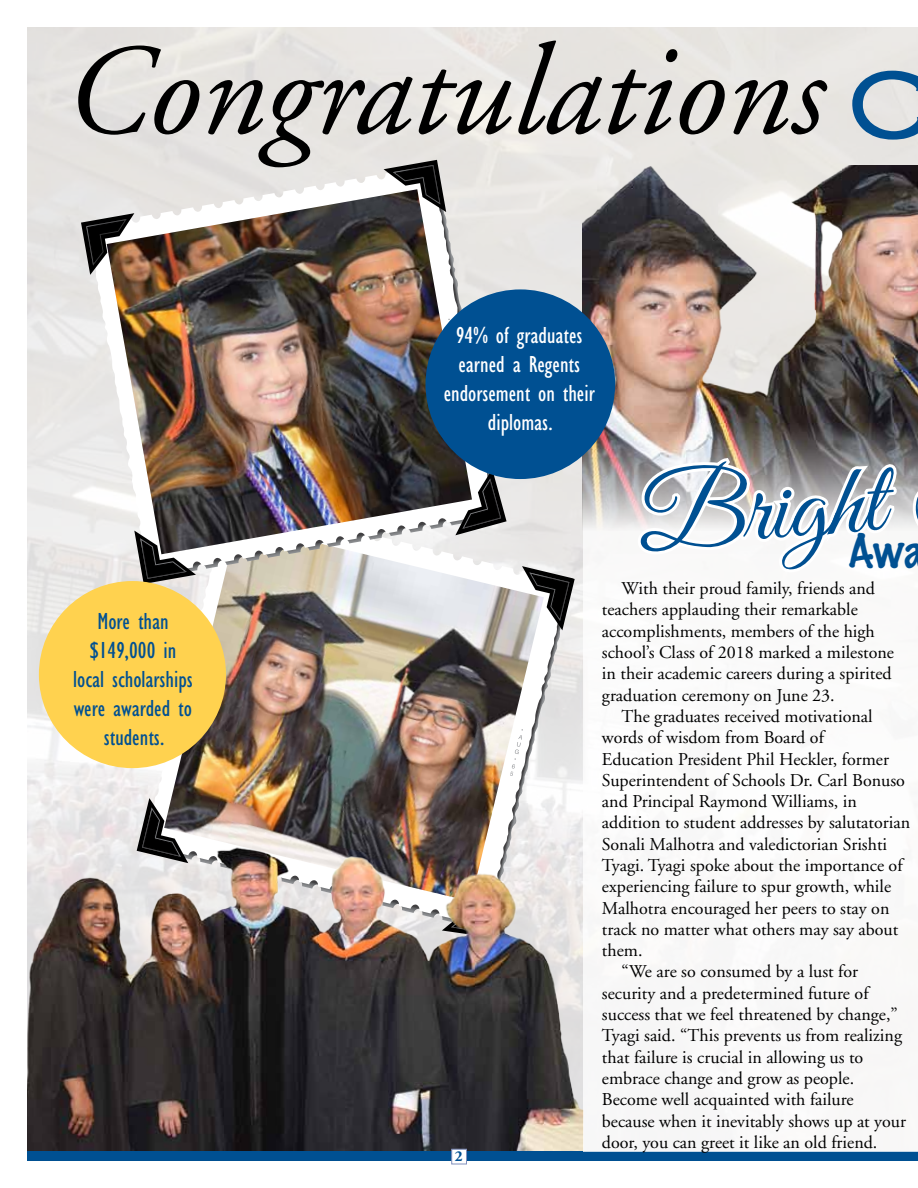
<style>
.page{position:relative;width:918px;height:1188px;background:#fff}
.page>*{position:absolute;margin:0;border:0;box-sizing:border-box;transform-origin:0 0}
.t1{font:italic 128.85px "Adobe Garamond";color:#000}
.t2{font:102.6px "Great Vibes";color:#005092}
.t3{font:100 42px "Marker Felt";color:#005092}
.t4{font:condensed 24px/28.8px "Gill Sans";color:#005092;text-align:center}
.t5{font:condensed 24px/28.8px "Gill Sans";color:#fff;text-align:center}
.t6{font:18px/21.3px "Adobe Garamond";color:#000}
.t7{font:700 15.15px "Adobe Garamond";color:#005092}
.s1{font-family:"Copperplate";font-weight:300;font-style:normal;color:#005092}
</style>
<div class="page">
<img style="left:27px;top:27px;width:891px;height:1125px">
<img style="left:73px;top:160px;width:502px;height:628px">
<img style="left:27px;top:788px;width:556px;height:364px">
<div style="left:27px;top:1152px;width:864px;height:9px;background:#005092"></div>
<div style="left:451px;top:1149px;width:16px;height:15px;background:#fff;border:1px solid #8190bc"></div>
<div style="left:855px;top:1152px;width:63px;height:9px;background:#005092"></div>
<img style="left:107px;top:189px;width:365px;height:365px">
<div style="left:39px;top:581px;width:187px;height:187px;background:#ffd24f;border-radius:50%"></div>
<div style="left:583px;top:432px;width:335px;height:719px;background:#fff"></div>
<img style="left:583px;top:165px;width:335px;height:366px">
<svg style="left:631px;top:431px;width:287px;height:100px"></svg>
<div style="left:426px;top:289px;width:189px;height:190px;background:#005092;border-radius:50%"></div>
<h1 class="t1" style="left:60px;top:23px;width:879px">Congratulations <span class="s1">C</span></h1>
<h3 class="t4" style="left:73px;top:608px;width:121px">More than $149,000 in local scholarships were awarded to students.</h3>
<h3 class="t5" style="left:444px;top:322px;width:153px">94% of graduates earned a Regents endorsement on their diplomas.</h3>
<h2 class="t2" style="left:633px;top:463px;width:248px;rotate:-5deg">Bright</h2>
<h3 class="t3" style="left:848px;top:531px;width:77px">Awa</h3>
<p class="t7" style="left:455px;top:1148px;width:9px">2</p>
<p class="t6" style="left:602px;top:578px;width:294px;text-indent:20px">With their proud family, friends and teachers applauding their remarkable accomplishments, members of the high school’s Class of 2018 marked a milestone in their academic careers during a spirited graduation ceremony on June 23.</p>
<p class="t6" style="left:622px;top:706px;width:253px">The graduates received motivational</p>
<p class="t6" style="left:602px;top:727px;width:223px">words of wisdom from Board of</p>
<p class="t6" style="left:602px;top:749px;width:289px">Education President Phil Heckler, former</p>
<p class="t6" style="left:602px;top:770px;width:305px">Superintendent of Schools Dr. Carl Bonuso</p>
<p class="t6" style="left:602px;top:791px;width:257px">and Principal Raymond Williams, in</p>
<p class="t6" style="left:602px;top:813px;width:310px">addition to student addresses by salutatorian</p>
<p class="t6" style="left:602px;top:834px;width:287px">Sonali Malhotra and valedictorian Srishti</p>
<p class="t6" style="left:602px;top:855px;width:302px">Tyagi. Tyagi spoke about the importance of</p>
<p class="t6" style="left:602px;top:876px;width:291px">experiencing failure to spur growth, while</p>
<p class="t6" style="left:602px;top:898px;width:289px">Malhotra encouraged her peers to stay on</p>
<p class="t6" style="left:602px;top:919px;width:298px">track no matter what others may say about</p>
<p class="t6" style="left:602px;top:940px;width:42px">them.</p>
<p class="t6" style="left:622px;top:962px;width:238px">“We are so consumed by a lust for</p>
<p class="t6" style="left:602px;top:983px;width:268px">security and a predetermined future of</p>
<p class="t6" style="left:602px;top:1004px;width:297px">success that we feel threatened by change,”</p>
<p class="t6" style="left:602px;top:1025px;width:302px">Tyagi said. “This prevents us from realizing</p>
<p class="t6" style="left:602px;top:1047px;width:263px">that failure is crucial in allowing us to</p>
<p class="t6" style="left:602px;top:1068px;width:254px">embrace change and grow as people.</p>
<p class="t6" style="left:602px;top:1089px;width:253px">Become well acquainted with failure</p>
<p class="t6" style="left:602px;top:1111px;width:306px">because when it inevitably shows up at your</p>
<p class="t6" style="left:602px;top:1132px;width:277px">door, you can greet it like an old friend.</p>
</div>
